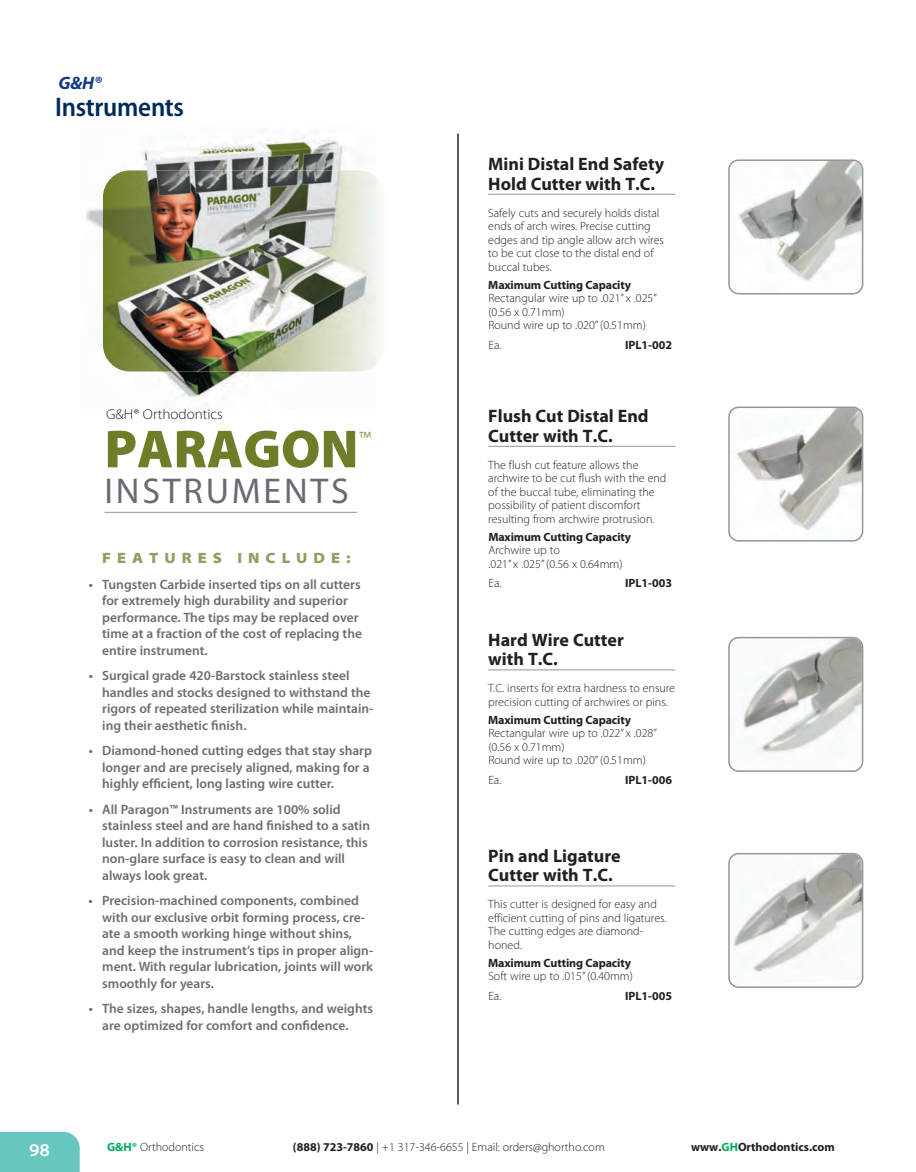
<style>
.page{position:relative;width:916px;height:1172px;background:#fff}
.page>*{position:absolute;margin:0;border:0;box-sizing:border-box;transform-origin:0 0}
.t1{font:900 54px "Myriad Pro";color:#6d7e28}
.t2{font:36px "Myriad Pro";letter-spacing:.075em;color:#696b73}
.t3{font:600 semi-condensed 27px "Myriad Pro";letter-spacing:-.01em;color:#002a5a}
.t4{font:300 21px "Myriad Pro";color:#6d7e28}
.t5{font:700 18px/19.5px "Myriad Pro";color:#231f20}
.t6{font:italic 700 18px "Myriad Pro";color:#143a85}
.t7{font:600 semi-expanded 18px "Myriad Pro";color:#fff}
.t8{font:900 semi-expanded 15px "Myriad Pro";letter-spacing:.4em;color:#929f5f}
.t9{font:300 15px "Myriad Pro";color:#231f20}
.t10{font:600 13.5px/16.5px "Myriad Pro";color:#6c6d70}
.t11{font:300 12px/13.5px "Myriad Pro";color:#231f20}
.t12{font:700 12px "Myriad Pro";letter-spacing:-.01em;color:#231f20}
.s1{font-weight:700;color:#00ac5a}
.s2{font-weight:700}
.s3{color:#00ac5a}
</style>
<div class="page">
<hr style="left:457px;top:134px;width:1px;height:970px;background:#231f20">
<hr style="left:104px;top:512px;width:253px;height:1px;background:#939598">
<svg style="left:375px;top:356px;width:5px;height:9px"></svg>
<img style="left:86px;top:131px;width:276px;height:279px">
<svg style="left:107px;top:409px;width:45px;height:1px"></svg>
<img style="left:103px;top:170px;width:272px;height:201px">
<hr style="left:488px;top:194px;width:187px;height:1px;background:#939598">
<hr style="left:488px;top:446px;width:187px;height:1px;background:#939598">
<hr style="left:488px;top:669px;width:187px;height:1px;background:#939598">
<hr style="left:488px;top:885px;width:187px;height:1px;background:#939598">
<svg style="left:728px;top:159px;width:135px;height:135px"></svg>
<svg style="left:728px;top:406px;width:135px;height:135px"></svg>
<svg style="left:728px;top:637px;width:135px;height:135px"></svg>
<svg style="left:728px;top:853px;width:135px;height:135px"></svg>
<div style="left:0;top:1132px;width:80px;height:40px;background:#67c7be"></div>
<h3 class="t6" style="left:58px;top:76px;width:44px">G&amp;H®</h3>
<h3 class="t3" style="left:55px;top:97px;width:130px">Instruments</h3>
<p class="t9" style="left:106px;top:409px;width:118px">G&amp;H® Orthodontics</p>
<h1 class="t1" style="left:104px;top:429px;width:255px">PARAGON</h1>
<h3 class="t4" style="left:358px;top:431px;width:14px">™</h3>
<h2 class="t2" style="left:104px;top:478px;width:246px">INSTRUMENTS</h2>
<p class="t8" style="left:102px;top:552px;width:250px">FEATURES INCLUDE:</p>
<p class="t10" style="left:102px;top:577px;width:261px;text-indent:-13px">• Tungsten Carbide inserted tips on all cutters for extremely high durability and superior performance. The tips may be replaced over time at a fraction of the cost of replacing the entire instrument.</p>
<p class="t10" style="left:102px;top:668px;width:272px;text-indent:-14px">• Surgical grade 420-Barstock stainless steel handles and stocks designed to withstand the rigors of repeated sterilization while maintain&shy;ing their aesthetic finish.</p>
<p class="t10" style="left:102px;top:743px;width:271px;text-indent:-13px">• Diamond-honed cutting edges that stay sharp longer and are precisely aligned, making for a highly efficient, long lasting wire cutter.</p>
<p class="t10" style="left:102px;top:802px;width:269px;text-indent:-13px">• All Paragon™ Instruments are 100% solid stainless steel and are hand finished to a satin luster. In addition to corrosion resistance, this non-glare surface is easy to clean and will always look great.</p>
<p class="t10" style="left:102px;top:893px;width:272px;text-indent:-14px">• Precision-machined components, combined with our exclusive orbit forming process, cre&shy;ate a smooth working hinge without shins, and keep the instrument’s tips in proper align&shy;ment. With regular lubrication, joints will work smoothly for years.</p>
<p class="t10" style="left:102px;top:1001px;width:272px;text-indent:-14px">• The sizes, shapes, handle lengths, and weights are optimized for comfort and confidence.</p>
<h3 class="t5" style="left:488px;top:156px;width:177px">Mini Distal End Safety<br>Hold Cutter with T.C.</h3>
<p class="t11" style="left:488px;top:207px;width:177px">Safely cuts and securely holds distal ends of arch wires. Precise cutting edges and tip angle allow arch wires to be cut close to the distal end of buccal tubes.</p>
<p class="t12" style="left:488px;top:280px;width:144px">Maximum Cutting Capacity</p>
<p class="t11" style="left:488px;top:292px;width:170px">Rectangular wire up to .021” x .025” (0.56 x 0.71mm)<br>Round wire up to .020” (0.51mm)</p>
<p class="t11" style="left:488px;top:339px;width:15px">Ea.</p>
<p class="t12" style="left:625px;top:340px;width:49px">IPL1-002</p>
<h3 class="t5" style="left:488px;top:408px;width:162px">Flush Cut Distal End<br>Cutter with T.C.</h3>
<p class="t11" style="left:488px;top:459px;width:180px">The flush cut feature allows the archwire to be cut flush with the end of the buccal tube, eliminating the possibility of patient discomfort resulting from archwire protrusion.</p>
<p class="t12" style="left:488px;top:532px;width:144px">Maximum Cutting Capacity</p>
<p class="t11" style="left:488px;top:544px;width:136px">Archwire up to<br>.021” x .025” (0.56 x 0.64mm)</p>
<p class="t11" style="left:488px;top:577px;width:15px">Ea.</p>
<p class="t12" style="left:625px;top:579px;width:49px">IPL1-003</p>
<h3 class="t5" style="left:488px;top:631px;width:137px">Hard Wire Cutter with T.C.</h3>
<p class="t11" style="left:488px;top:682px;width:188px">T.C. inserts for extra hardness to ensure precision cutting of archwires or pins.</p>
<p class="t12" style="left:488px;top:715px;width:144px">Maximum Cutting Capacity</p>
<p class="t11" style="left:488px;top:727px;width:170px">Rectangular wire up to .022” x .028” (0.56 x 0.71mm)<br>Round wire up to .020” (0.51mm)</p>
<p class="t11" style="left:488px;top:774px;width:15px">Ea.</p>
<p class="t12" style="left:625px;top:775px;width:49px">IPL1-006</p>
<h3 class="t5" style="left:488px;top:847px;width:134px">Pin and Ligature<br>Cutter with T.C.</h3>
<p class="t11" style="left:488px;top:898px;width:180px">This cutter is designed for easy and efficient cutting of pins and ligatures.<br>The cutting edges are diamond&shy;honed.</p>
<p class="t12" style="left:488px;top:958px;width:144px">Maximum Cutting Capacity</p>
<p class="t11" style="left:488px;top:967px;width:146px;line-height:19.5px">Soft wire up to .015” (0.40mm)<br>Ea.</p>
<p class="t12" style="left:625px;top:991px;width:49px">IPL1-005</p>
<h3 class="t7" style="left:29px;top:1143px;width:22px">98</h3>
<p class="t11" style="left:107px;top:1141px;width:98px"><span class="s1">G&amp;H®</span> Orthodontics</p>
<p class="t11" style="left:293px;top:1141px;width:313px"><span class="s2">(888) 723-7860</span> | +1 317-346-6655 | Email: orders@ghortho.com</p>
<p class="t12" style="left:690px;top:1143px;width:145px">www.<span class="s3">GH</span>Orthodontics.com</p>
</div>
